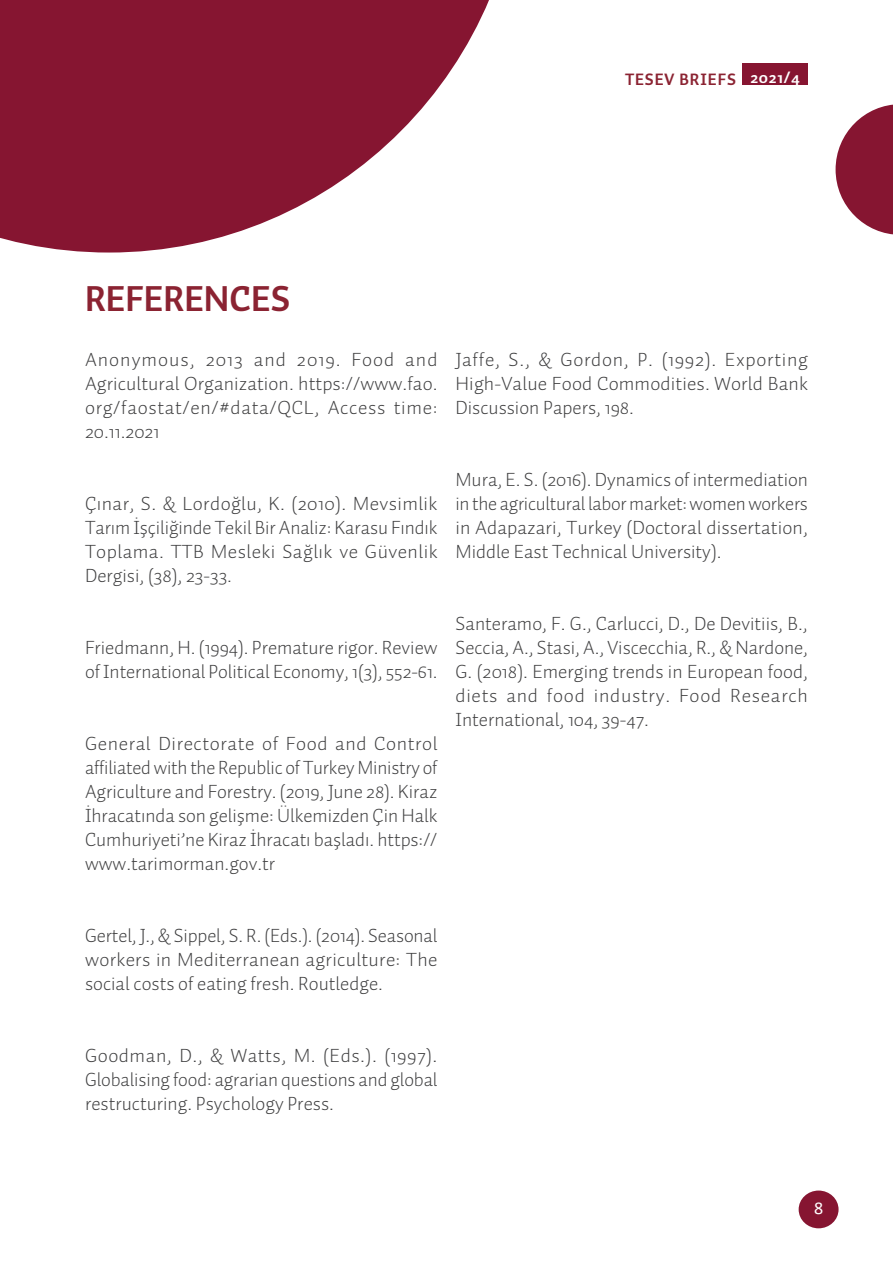
<style>
.page{position:relative;width:893px;height:1263px;background:#fff}
.page>*{position:absolute;margin:0;border:0;box-sizing:border-box;transform-origin:0 0}
.t1{font:700 36px "Auto 2 TR";color:#8b2332}
._2020_FES_Normal_TR{font:300 19.5px/24px "Auto 2 TR";color:#3e3e3f;text-align:justify}
.Paragraf_Stili_1{font:18px "Calibri";color:#fff}
.t2{font:700 16.65px "Auto 2 TR";color:#fff}
.t3{font:700 16.5px "Auto 2 TR";letter-spacing:.05em;color:#8b2332}
</style>
<div class="page">
<svg style="left:0;top:0;width:489px;height:253px;fill:#861531"></svg>
<svg style="left:836px;top:104px;width:57px;height:131px"></svg>
<div style="left:743px;top:64px;width:65px;height:21px;background:#861531"></div>
<div style="left:799px;top:1190px;width:39px;height:38px;background:#861531;border-radius:50%"></div>
<p class="t3" style="left:625px;top:69px;width:112px">TESEV BRIEFS</p>
<p class="t2" style="left:750px;top:66px;width:51px">2021/4</p>
<p class="t1" style="left:85px;top:275px;width:207px">REFERENCES</p>
<p class="_2020_FES_Normal_TR" style="left:85px;top:348px;width:354px">Anonymous, 2013 and 2019. Food and Agricultural Organization. https://www.fao. org/faostat/en/#data/QCL, Access time:<br>20.11.2021</p>
<p class="_2020_FES_Normal_TR" style="left:85px;top:492px;width:354px">Çınar, S. &amp; Lordoğlu, K. (2010). Mevsimlik Tarım İşçiliğinde Tekil Bir Analiz: Karasu Fındık Toplama. TTB Mesleki Sağlık ve Güvenlik Dergisi, (38), 23-33.</p>
<p class="_2020_FES_Normal_TR" style="left:85px;top:636px;width:354px">Friedmann, H. (1994). Premature rigor. Review of International Political Economy, 1(3), 552-61.</p>
<p class="_2020_FES_Normal_TR" style="left:85px;top:732px;width:354px">General Directorate of Food and Control affiliated with the Republic of Turkey Ministry of Agriculture and Forestry. (2019, June 28). Kiraz İhracatında son gelişme: Ülkemizden Çin Halk Cumhuriyeti’ne Kiraz İhracatı başladı. https:// www.tarimorman.gov.tr</p>
<p class="_2020_FES_Normal_TR" style="left:455px;top:348px;width:354px">Jaffe, S., &amp; Gordon, P. (1992). Exporting High-Value Food Commodities. World Bank Discussion Papers, 198.</p>
<p class="_2020_FES_Normal_TR" style="left:455px;top:468px;width:354px">Mura, E. S. (2016). Dynamics of intermediation in the agricultural labor market: women workers in Adapazari, Turkey (Doctoral dissertation, Middle East Technical University).</p>
<p class="_2020_FES_Normal_TR" style="left:455px;top:612px;width:354px">Santeramo, F. G., Carlucci, D., De Devitiis, B., Seccia, A., Stasi, A., Viscecchia, R., &amp; Nardone, G. (2018). Emerging trends in European food, diets and food industry. Food Research International, 104, 39-47.</p>
<p class="_2020_FES_Normal_TR" style="left:85px;top:924px;width:354px">Gertel, J., &amp; Sippel, S. R. (Eds.). (2014). Seasonal workers in Mediterranean agriculture: The social costs of eating fresh. Routledge.</p>
<p class="_2020_FES_Normal_TR" style="left:85px;top:1044px;width:354px">Goodman, D., &amp; Watts, M. (Eds.). (1997).<br>Globalising food: agrarian questions and global restructuring. Psychology Press.</p>
<p class="Paragraf_Stili_1" style="left:814px;top:1195px;width:11px">8</p>
</div>
